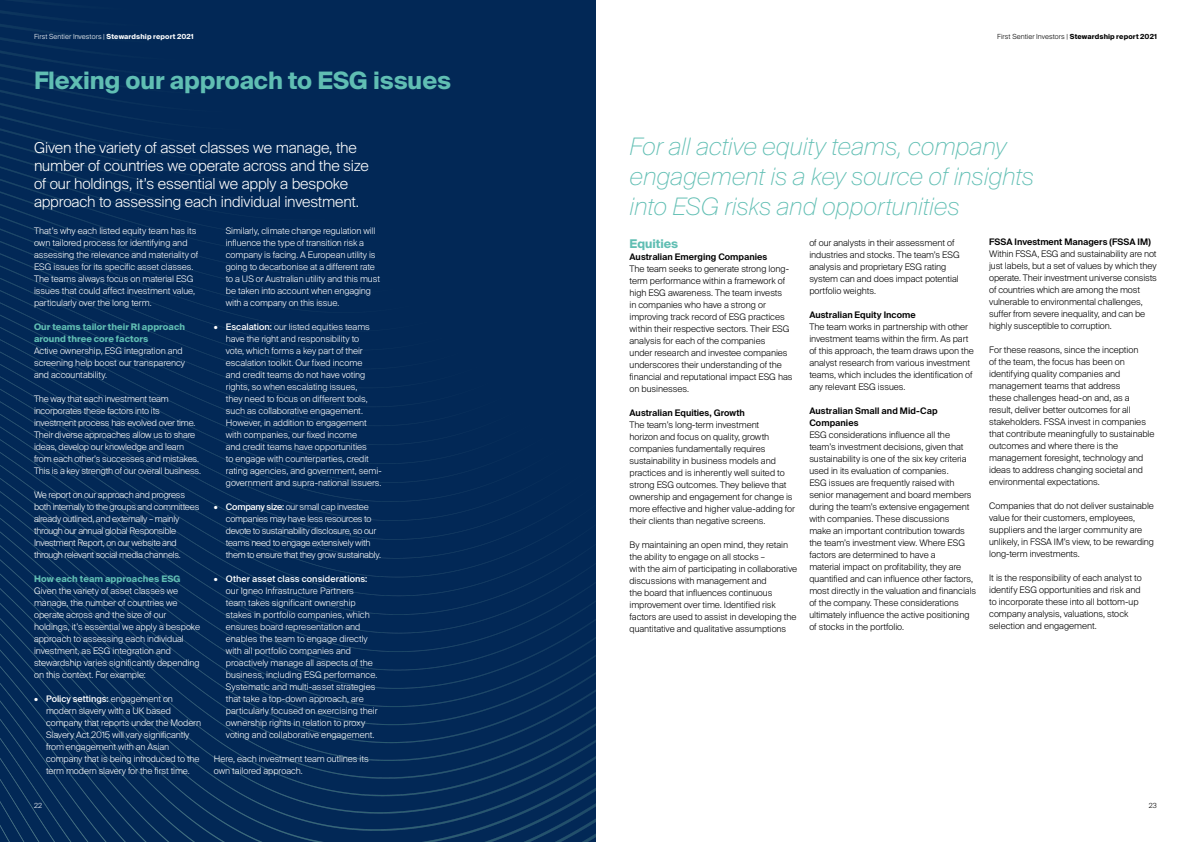
<style>
.page{position:relative;width:1191px;height:842px;background:#fff}
.page>*{position:absolute;margin:0;border:0;box-sizing:border-box;transform-origin:0 0}
.t1{font:italic 100 24px/30px "Suisse Intl";letter-spacing:-.005em;color:#60beb3}
.Page_heading{font:700 24px "Suisse Intl";letter-spacing:-.005em;color:#60beb3}
.Page_introduction{font:300 15px/18px "Suisse Intl";letter-spacing:-.01em;color:#fff}
.A_head{font:700 12px "Suisse Intl";letter-spacing:-.005em;color:#60beb3}
.Body_copy{font:300 9px/12px "Suisse Intl";letter-spacing:-.005em;color:#000}
.Body_copy-2{font:300 9px/12px "Suisse Intl";letter-spacing:-.005em;color:#fff}
.Body_copy-3{font:300 9px/12px "Suisse Intl";letter-spacing:-.025em;color:#fff}
.Body_copy-4{font:300 9px/12px "Suisse Intl";letter-spacing:-.03em;color:#fff}
.B_head{font:600 9px/12px "Suisse Intl";color:#000}
.A_head-2{font:700 9px/12px "Suisse Intl";letter-spacing:.005em;color:#60beb3}
.t2{font:300 7px "Suisse Intl";letter-spacing:.01em;color:#000}
.t3{font:300 7px "Suisse Intl";letter-spacing:.01em;color:#fff}
.s1{font-weight:700}
.s2{font-weight:500}
</style>
<div class="page">
<div style="left:0;top:0;width:595px;height:842px;background:#022856"></div>
<p class="t3" style="left:34px;top:33px;width:161px">First Sentier Investors | <span class="s1">Stewardship report 2021</span></p>
<p class="Page_heading" style="left:34px;top:67px;width:418px">Flexing our approach to ESG issues</p>
<p class="Page_introduction" style="left:34px;top:139px;width:336px">Given the variety of asset classes we manage, the number of countries we operate across and the size of our holdings, it’s essential we apply a bespoke approach to assessing each individual investment.</p>
<p class="Body_copy-2" style="left:34px;top:225px;width:166px">That’s why each listed equity team has its own tailored process for identifying and assessing the relevance and materiality of ESG issues for its specific asset classes.<br>The teams always focus on material ESG issues that could affect investment value, particularly over the long term.</p>
<p class="A_head-2" style="left:34px;top:321px;width:152px">Our teams tailor their RI approach around three core factors</p>
<p class="Body_copy-2" style="left:34px;top:345px;width:153px">Active ownership, ESG integration and screening help boost our transparency and accountability.</p>
<p class="Body_copy-2" style="left:34px;top:393px;width:169px">The way that each investment team incorporates these factors into its investment process has evolved over time.<br>Their diverse approaches allow us to share ideas, develop our knowledge and learn from each other’s successes and mistakes.<br>This is a key strength of our overall business.</p>
<p class="Body_copy-3" style="left:34px;top:489px;width:167px">We report on our approach and progress both internally to the groups and committees already outlined, and externally – mainly through our annual global Responsible Investment Report, on our website and through relevant social media channels.</p>
<p class="A_head-2" style="left:34px;top:573px;width:148px">How each team approaches ESG</p>
<p class="Body_copy-2" style="left:34px;top:585px;width:168px">Given the variety of asset classes we manage, the number of countries we operate across and the size of our holdings, it’s essential we apply a bespoke approach to assessing each individual investment, as ESG integration and stewardship varies significantly depending on this context. For example:</p>
<p class="Body_copy-2" style="left:46px;top:693px;width:157px;text-indent:-12px">• <span class="s2">Policy settings:</span> engagement on modern slavery with a UK based company that reports under the Modern Slavery Act 2015 will vary significantly from engagement with an Asian company that is being introduced to the term modern slavery for the first time.</p>
<p class="Body_copy-2" style="left:226px;top:225px;width:156px">Similarly, climate change regulation will influence the type of transition risk a company is facing. A European utility is going to decarbonise at a different rate to a US or Australian utility and this must be taken into account when engaging with a company on this issue.</p>
<p class="Body_copy-2" style="left:226px;top:321px;width:157px;text-indent:-12px">• <span class="s2">Escalation:</span> our listed equities teams have the right and responsibility to<br>vote, which forms a key part of their escalation toolkit. Our fixed income<br>and credit teams do not have voting rights, so when escalating issues,<br>they need to focus on different tools, such as collaborative engagement.<br>However, in addition to engagement with companies, our fixed income<br>and credit teams have opportunities<br>to engage with counterparties, credit rating agencies, and government, semi&shy;government and supra-national issuers.</p>
<p class="Body_copy-4" style="left:226px;top:501px;width:157px;text-indent:-12px">• <span class="s2">Company size:</span> our small cap investee companies may have less resources to devote to sustainability disclosure, so our teams need to engage extensively with them to ensure that they grow sustainably.</p>
<p class="Body_copy-2" style="left:226px;top:573px;width:153px;text-indent:-12px">• <span class="s2">Other asset class considerations: </span>our Igneo Infrastructure Partners<br>team takes significant ownership stakes in portfolio companies, which ensures board representation and enables the team to engage directly with all portfolio companies and proactively manage all aspects of the business, including ESG performance.<br>Systematic and multi-asset strategies that take a top-down approach, are particularly focused on exercising their ownership rights in relation to proxy voting and collaborative engagement.</p>
<p class="Body_copy-2" style="left:214px;top:753px;width:156px">Here, each investment team outlines its own tailored approach.</p>
<p class="t3" style="left:34px;top:801px;width:10px">22</p>
<p class="t2" style="left:997px;top:33px;width:161px">First Sentier Investors | <span class="s1">Stewardship report 2021</span></p>
<p class="t1" style="left:629px;top:131px;width:406px">For all active equity teams, company engagement is a key source of insights into ESG risks and opportunities</p>
<p class="A_head" style="left:629px;top:237px;width:50px">Equities</p>
<p class="B_head" style="left:629px;top:251px;width:139px">Australian Emerging Companies</p>
<p class="Body_copy" style="left:629px;top:263px;width:164px">The team seeks to generate strong long&shy;term performance within a framework of high ESG awareness. The team invests<br>in companies who have a strong or improving track record of ESG practices within their respective sectors. Their ESG analysis for each of the companies<br>under research and investee companies underscores their understanding of the financial and reputational impact ESG has on businesses.</p>
<p class="B_head" style="left:629px;top:407px;width:117px">Australian Equities, Growth</p>
<p class="Body_copy" style="left:629px;top:419px;width:167px">The team’s long-term investment<br>horizon and focus on quality, growth companies fundamentally requires sustainability in business models and practices and is inherently well suited to strong ESG outcomes. They believe that ownership and engagement for change is more effective and higher value-adding for their clients than negative screens.</p>
<p class="Body_copy" style="left:629px;top:539px;width:169px">By maintaining an open mind, they retain the ability to engage on all stocks –<br>with the aim of participating in collaborative discussions with management and<br>the board that influences continuous improvement over time. Identified risk factors are used to assist in developing the quantitative and qualitative assumptions</p>
<p class="Body_copy" style="left:809px;top:236px;width:152px">of our analysts in their assessment of industries and stocks. The team’s ESG analysis and proprietary ESG rating system can and does impact potential portfolio weights.</p>
<p class="B_head" style="left:809px;top:308px;width:108px">Australian Equity Income</p>
<p class="Body_copy" style="left:809px;top:320px;width:166px">The team works in partnership with other investment teams within the firm. As part of this approach, the team draws upon the analyst research from various investment teams, which includes the identification of any relevant ESG issues.</p>
<p class="B_head" style="left:809px;top:404px;width:130px">Australian Small and Mid-Cap<br>Companies</p>
<p class="Body_copy" style="left:809px;top:428px;width:168px">ESG considerations influence all the team’s investment decisions, given that sustainability is one of the six key criteria used in its evaluation of companies.<br>ESG issues are frequently raised with senior management and board members during the team’s extensive engagement with companies. These discussions<br>make an important contribution towards the team’s investment view. Where ESG factors are determined to have a<br>material impact on profitability, they are quantified and can influence other factors, most directly in the valuation and financials of the company. These considerations ultimately influence the active positioning of stocks in the portfolio.</p>
<p class="B_head" style="left:989px;top:236px;width:163px">FSSA Investment Managers (FSSA IM)</p>
<p class="Body_copy" style="left:989px;top:248px;width:169px">Within FSSA, ESG and sustainability are not just labels, but a set of values by which they operate. Their investment universe consists of countries which are among the most vulnerable to environmental challenges, suffer from severe inequality, and can be highly susceptible to corruption.</p>
<p class="Body_copy" style="left:989px;top:344px;width:167px">For these reasons, since the inception<br>of the team, the focus has been on identifying quality companies and management teams that address<br>these challenges head-on and, as a result, deliver better outcomes for all stakeholders. FSSA invest in companies that contribute meaningfully to sustainable outcomes and where there is the management foresight, technology and ideas to address changing societal and environmental expectations.</p>
<p class="Body_copy" style="left:989px;top:500px;width:166px">Companies that do not deliver sustainable value for their customers, employees, suppliers and the larger community are unlikely, in FSSA IM’s view, to be rewarding long-term investments.</p>
<p class="Body_copy" style="left:989px;top:572px;width:154px">It is the responsibility of each analyst to identify ESG opportunities and risk and to incorporate these into all bottom-up company analysis, valuations, stock selection and engagement.</p>
<p class="t2" style="left:1148px;top:801px;width:10px">23</p>
</div>
